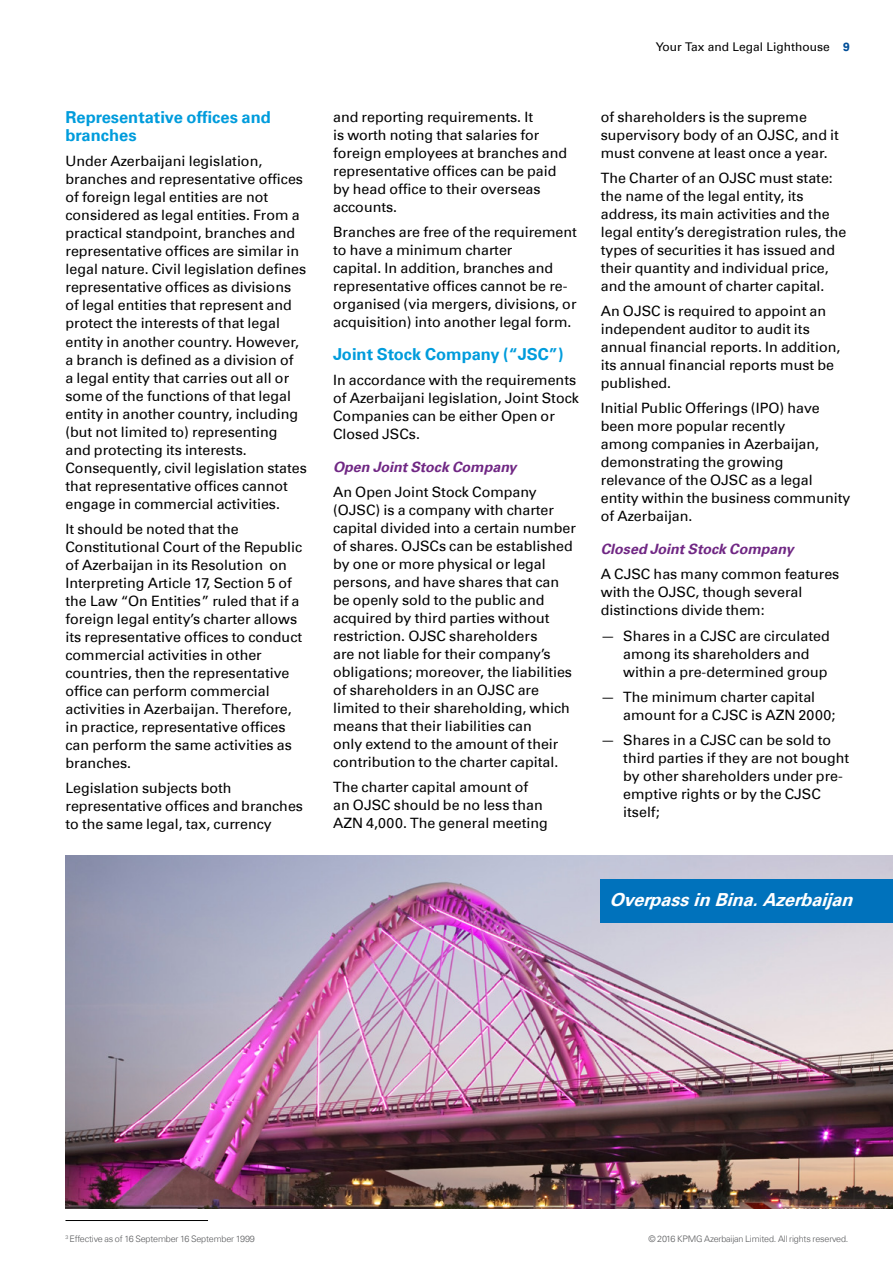
<style>
.page{position:relative;width:893px;height:1263px;background:#fff}
.page>*{position:absolute;margin:0;border:0;box-sizing:border-box;transform-origin:0 0}
.Captions_7pt_Black_R{font:italic 700 18px "Universfor KPMG";color:#fff}
.Bullets_9_5pt{font:700 16.5px/18px "Universfor KPMG";color:#009cdc}
.Paragraph_Style_3{font:14.25px/18px "Universfor KPMG";color:#000}
.Bullets_9_5pt-2{font:14.25px/18px "Universfor KPMG";color:#000}
.Bullets_9_5pt-3{font:italic 700 14.25px "Universfor KPMG";color:#702784}
.t1{font:12px "Universfor KPMG";color:#000}
.Legal_6pt{font:300 9px "Universfor KPMG";letter-spacing:-.02em;color:#58595b}
.s1{font-weight:700;color:#004e98}
</style>
<div class="page">
<img style="left:65px;top:855px;width:828px;height:354px">
<div style="left:601px;top:879px;width:292px;height:43px;background:#0072bc"></div>
<hr style="left:65px;top:1220px;width:143px;height:1px;background:#000">
<p class="Bullets_9_5pt" style="left:65px;top:108px;width:207px">Representative offices and branches</p>
<p class="Paragraph_Style_3" style="left:65px;top:152px;width:243px">Under Azerbaijani legislation, branches and representative offices of foreign legal entities are not considered as legal entities. From a practical standpoint, branches and representative offices are similar in legal nature. Civil legislation defines representative offices as divisions of legal entities that represent and protect the interests of that legal entity in another country. However, a branch is defined as a division of<br>a legal entity that carries out all or some of the functions of that legal entity in another country, including (but not limited to) representing<br>and protecting its interests.<br>Consequently, civil legislation states that representative offices cannot engage in commercial activities.</p>
<p class="Paragraph_Style_3" style="left:65px;top:520px;width:238px">It should be noted that the Constitutional Court of the Republic of Azerbaijan in its Resolution on Interpreting Article 17, Section 5 of the Law “On Entities” ruled that if a foreign legal entity’s charter allows its representative offices to conduct commercial activities in other countries, then the representative office can perform commercial activities in Azerbaijan. Therefore, in practice, representative offices can perform the same activities as branches.</p>
<p class="Paragraph_Style_3" style="left:65px;top:779px;width:239px">Legislation subjects both representative offices and branches to the same legal, tax, currency</p>
<p class="t1" style="left:656px;top:39px;width:196px">Your Tax and Legal Lighthouse <span class="s1">9</span></p>
<p class="Paragraph_Style_3" style="left:333px;top:108px;width:236px">and reporting requirements. It<br>is worth noting that salaries for foreign employees at branches and representative offices can be paid by head office to their overseas accounts.</p>
<p class="Paragraph_Style_3" style="left:333px;top:223px;width:245px">Branches are free of the requirement to have a minimum charter<br>capital. In addition, branches and representative offices cannot be re&shy;organised (via mergers, divisions, or acquisition) into another legal form.</p>
<p class="Bullets_9_5pt" style="left:333px;top:345px;width:232px">Joint Stock Company (“JSC”)</p>
<p class="Paragraph_Style_3" style="left:333px;top:371px;width:247px">In accordance with the requirements of Azerbaijani legislation, Joint Stock<br>Companies can be either Open or<br>Closed JSCs.</p>
<p class="Bullets_9_5pt-3" style="left:333px;top:458px;width:185px">Open Joint Stock Company</p>
<p class="Paragraph_Style_3" style="left:333px;top:483px;width:244px">An Open Joint Stock Company (OJSC) is a company with charter capital divided into a certain number of shares. OJSCs can be established by one or more physical or legal persons, and have shares that can be openly sold to the public and acquired by third parties without restriction. OJSC shareholders<br>are not liable for their company’s obligations; moreover, the liabilities of shareholders in an OJSC are limited to their shareholding, which means that their liabilities can<br>only extend to the amount of their contribution to the charter capital.</p>
<p class="Paragraph_Style_3" style="left:333px;top:778px;width:216px">The charter capital amount of an OJSC should be no less than<br>AZN 4,000. The general meeting</p>
<p class="Paragraph_Style_3" style="left:601px;top:108px;width:240px">of shareholders is the supreme supervisory body of an OJSC, and it must convene at least once a year.</p>
<p class="Paragraph_Style_3" style="left:601px;top:169px;width:247px">The Charter of an OJSC must state: the name of the legal entity, its address, its main activities and the legal entity’s deregistration rules, the types of securities it has issued and their quantity and individual price, and the amount of charter capital.</p>
<p class="Paragraph_Style_3" style="left:601px;top:302px;width:241px">An OJSC is required to appoint an independent auditor to audit its annual financial reports. In addition, its annual financial reports must be published.</p>
<p class="Paragraph_Style_3" style="left:601px;top:399px;width:251px">Initial Public Offerings (IPO) have been more popular recently<br>among companies in Azerbaijan, demonstrating the growing relevance of the OJSC as a legal entity within the business community of Azerbaijan.</p>
<p class="Bullets_9_5pt-3" style="left:601px;top:541px;width:194px">Closed Joint Stock Company</p>
<p class="Bullets_9_5pt-2" style="left:601px;top:565px;width:240px">A CJSC has many common features with the OJSC, though several distinctions divide them:</p>
<p class="Paragraph_Style_3" style="left:623px;top:627px;width:208px;text-indent:-22px">— Shares in a CJSC are circulated among its shareholders and within a pre-determined group</p>
<p class="Paragraph_Style_3" style="left:623px;top:688px;width:214px;text-indent:-22px">— The minimum charter capital amount for a CJSC is AZN 2000;</p>
<p class="Paragraph_Style_3" style="left:623px;top:731px;width:228px;text-indent:-22px">— Shares in a CJSC can be sold to third parties if they are not bought by other shareholders under pre&shy;emptive rights or by the CJSC itself;</p>
<p class="Captions_7pt_Black_R" style="left:609px;top:889px;width:251px">OverpassinBina.Azerbaijan</p>
<p class="Legal_6pt" style="left:65px;top:1233px;width:191px"><sup>3</sup> Effective as of 16 September 16 September 1999</p>
<p class="Legal_6pt" style="left:648px;top:1233px;width:202px">© 2016 KPMG Azerbaijan Limited. All rights reserved.</p>
</div>
